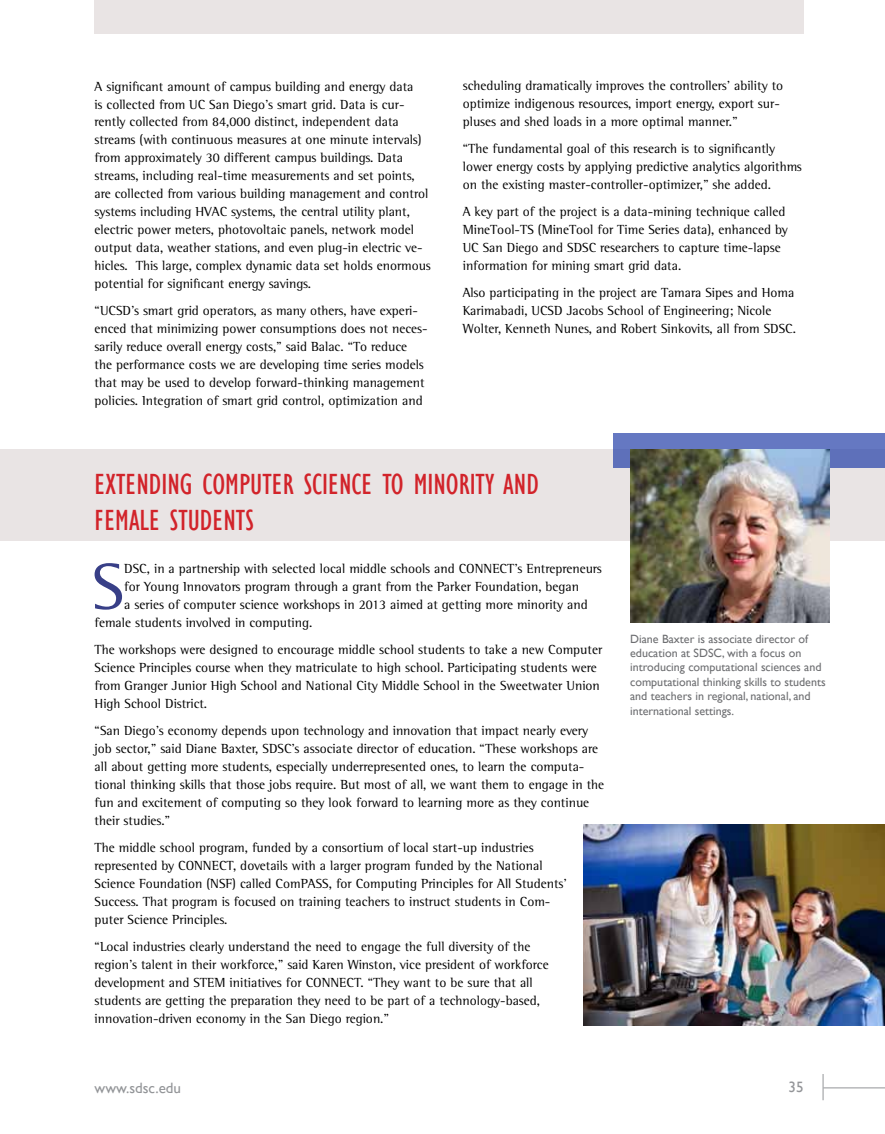
<style>
.page{position:relative;width:885px;height:1134px;background:#fff}
.page>*{position:absolute;margin:0;border:0;box-sizing:border-box;transform-origin:0 0}
.t1{font:67.05px "Rotis Semi Serif Std";color:#383f87}
.t2{font:condensed 30px/36px "Gill Sans";color:#d2232a}
.t3{font:15px "Gill Sans";color:#939598}
.t4{font:13.5px/18px "Rotis Semi Serif Std";color:#000}
.t5{font:12px/14.4px "Gill Sans";color:#6d6e71}
</style>
<div class="page">
<hr style="left:823px;top:1088px;width:61px;height:1px;background:#939598">
<svg style="left:822px;top:1074px;width:1px;height:26px"></svg>
<div style="left:0;top:450px;width:884px;height:91px;background:#e9e4e4"></div>
<img style="left:583px;top:824px;width:301px;height:202px">
<div style="left:613px;top:433px;width:271px;height:35px;background:#6578c2"></div>
<img style="left:630px;top:450px;width:199px;height:172px">
<div style="left:94px;top:0;width:709px;height:33px;background:#e9e4e4"></div>
<p class="t4" style="left:94px;top:77px;width:337px">A significant amount of campus building and energy data<br>is collected from UC San Diego’s smart grid. Data is cur&shy;rently collected from 84,000 distinct, independent data streams (with continuous measures at one minute intervals) from approximately 30 different campus buildings. Data streams, including real-time measurements and set points, are collected from various building management and control systems including HVAC systems, the central utility plant, electric power meters, photovoltaic panels, network model output data, weather stations, and even plug-in electric ve&shy;hicles. This large, complex dynamic data set holds enormous potential for significant energy savings.</p>
<p class="t4" style="left:94px;top:302px;width:334px">“UCSD’s smart grid operators, as many others, have experi&shy;enced that minimizing power consumptions does not neces&shy;sarily reduce overall energy costs,” said Balac. “To reduce the performance costs we are developing time series models that may be used to develop forward-thinking management policies. Integration of smart grid control, optimization and</p>
<p class="t4" style="left:462px;top:77px;width:322px">scheduling dramatically improves the controllers’ ability to optimize indigenous resources, import energy, export sur&shy;pluses and shed loads in a more optimal manner.”</p>
<p class="t4" style="left:462px;top:140px;width:340px">“The fundamental goal of this research is to significantly lower energy costs by applying predictive analytics algorithms on the existing master-controller-optimizer,” she added.</p>
<p class="t4" style="left:462px;top:203px;width:326px">A key part of the project is a data-mining technique called MineTool-TS (MineTool for Time Series data), enhanced by UC San Diego and SDSC researchers to capture time-lapse information for mining smart grid data.</p>
<p class="t4" style="left:462px;top:284px;width:334px">Also participating in the project are Tamara Sipes and Homa<br>Karimabadi, UCSD Jacobs School of Engineering; Nicole<br>Wolter, Kenneth Nunes, and Robert Sinkovits, all from SDSC.</p>
<h2 class="t2" style="left:94px;top:466px;width:445px">EXTENDING COMPUTER SCIENCE TO MINORITY AND<br>FEMALE STUDENTS</h2>
<h1 class="t1" style="left:92px;top:547px;width:34px">S</h1>
<p class="t4" style="left:124px;top:559px;width:479px">DSC, in a partnership with selected local middle schools and CONNECT’s Entrepreneurs</p>
<p class="t4" style="left:124px;top:577px;width:456px">for Young Innovators program through a grant from the Parker Foundation, began</p>
<p class="t4" style="left:124px;top:595px;width:465px">a series of computer science workshops in 2013 aimed at getting more minority and</p>
<p class="t4" style="left:94px;top:613px;width:219px">female students involved in computing.</p>
<p class="t4" style="left:94px;top:640px;width:509px">The workshops were designed to encourage middle school students to take a new Computer Science Principles course when they matriculate to high school. Participating students were from Granger Junior High School and National City Middle School in the Sweetwater Union High School District.</p>
<p class="t4" style="left:94px;top:721px;width:511px">“San Diego’s economy depends upon technology and innovation that impact nearly every job sector,” said Diane Baxter, SDSC’s associate director of education. “These workshops are all about getting more students, especially underrepresented ones, to learn the computa&shy;tional thinking skills that those jobs require. But most of all, we want them to engage in the fun and excitement of computing so they look forward to learning more as they continue their studies.”</p>
<p class="t4" style="left:94px;top:838px;width:473px">The middle school program, funded by a consortium of local start-up industries represented by CONNECT, dovetails with a larger program funded by the National Science Foundation (NSF) called ComPASS, for Computing Principles for All Students’ Success. That program is focused on training teachers to instruct students in Com&shy;puter Science Principles.</p>
<p class="t4" style="left:94px;top:937px;width:455px">“Local industries clearly understand the need to engage the full diversity of the region’s talent in their workforce,” said Karen Winston, vice president of workforce development and STEM initiatives for CONNECT. “They want to be sure that all students are getting the preparation they need to be part of a technology-based, innovation-driven economy in the San Diego region.”</p>
<p class="t5" style="left:630px;top:632px;width:197px">Diane Baxter is associate director of education at SDSC, with a focus on introducing computational sciences and computational thinking skills to students and teachers in regional, national, and international settings.</p>
<p class="t3" style="left:94px;top:1079px;width:88px">www.sdsc.edu</p>
<p class="t3" style="left:788px;top:1079px;width:16px">35</p>
</div>
